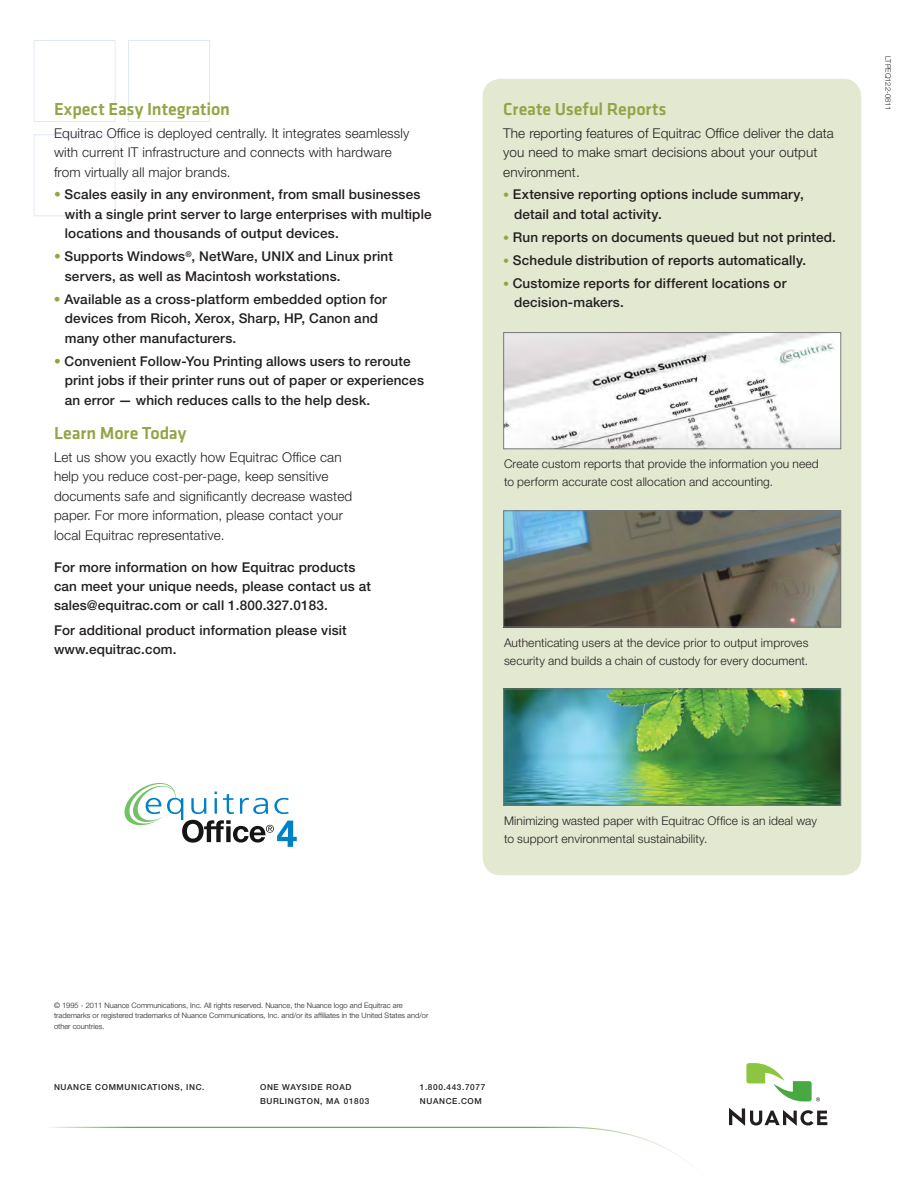
<style>
.page{position:relative;width:918px;height:1188px;background:#fff}
.page>*{position:absolute;margin:0;border:0;box-sizing:border-box;transform-origin:0 0}
.t1{font:500 18px "Klavika";letter-spacing:-.005em;color:#93a445}
.t2{font:500 13.5px/19.5px "Helvetica Neue LT Std";letter-spacing:.01em;color:#231f20}
.t3{font:300 13.5px/19.5px "Helvetica Neue LT Std";letter-spacing:.01em;color:#231f20}
.t4{font:300 12px/18px "Helvetica Neue LT";letter-spacing:.01em;color:#231f20}
.t5{font:500 8.25px/14.2px "Helvetica Neue LT";letter-spacing:.075em;color:#231f20}
.t6{font:300 7.5px/10.5px "Helvetica Neue LT";color:#231f20}
.t7{font:300 7.5px "Helvetica Neue LT Std";color:#231f20}
.s1{font-family:"Helvetica Neue LT";color:#93a445}
.s2{font-family:"Helvetica Neue LT";font-weight:300;font-size:12px;color:#93a445}
</style>
<div class="page">
<div style="left:483px;top:79px;width:378px;height:796px;background:#e3e8d0;border-radius:18px"></div>
<svg style="left:569px;top:1108px;width:258px;height:55px"></svg>
<svg style="left:746px;top:1063px;width:74px;height:38px"></svg>
<div style="left:34px;top:40px;width:82px;height:82px;border:1px solid #e0e8f6"></div>
<div style="left:128px;top:40px;width:82px;height:82px;border:1px solid #e0e8f6"></div>
<div style="left:34px;top:134px;width:82px;height:82px;border:1px solid #e0e8f6"></div>
<svg style="left:125px;top:783px;width:172px;height:64px"></svg>
<img style="left:505px;top:691px;width:334px;height:113px">
<div style="left:503px;top:689px;width:338px;height:117px;border:1px solid #77787b"></div>
<img style="left:505px;top:334px;width:334px;height:113px">
<div style="left:503px;top:332px;width:338px;height:117px;border:1px solid #77787b"></div>
<img style="left:505px;top:512px;width:334px;height:113px">
<div style="left:503px;top:510px;width:338px;height:117px;border:1px solid #77787b"></div>
<h1 class="t1" style="left:54px;top:102px;width:178px">Expect Easy Integration</h1>
<p class="t3" style="left:54px;top:124px;width:357px">Equitrac Office is deployed centrally. It integrates seamlessly with current IT infrastructure and connects with hardware from virtually all major brands.</p>
<p class="t2" style="left:65px;top:186px;width:368px;text-indent:-11px"><span class="s1">•</span> Scales easily in any environment, from small businesses with a single print server to large enterprises with multiple locations and thousands of output devices.</p>
<p class="t2" style="left:65px;top:248px;width:330px;text-indent:-11px"><span class="s1">•</span> Supports Windows<sup>®</sup>, NetWare, UNIX and Linux print servers, as well as Macintosh workstations.</p>
<p class="t2" style="left:65px;top:290px;width:324px;text-indent:-11px"><span class="s1">•</span> Available as a cross-platform embedded option for devices from Ricoh, Xerox, Sharp, HP, Canon and many other manufacturers.</p>
<p class="t2" style="left:65px;top:352px;width:361px;text-indent:-11px"><span class="s1">•</span> Convenient Follow-You Printing allows users to reroute print jobs if their printer runs out of paper or experiences an error — which reduces calls to the help desk.</p>
<h1 class="t1" style="left:54px;top:426px;width:134px">Learn More Today</h1>
<p class="t3" style="left:54px;top:449px;width:300px">Let us show you exactly how Equitrac Office can help you reduce cost-per-page, keep sensitive documents safe and significantly decrease wasted paper. For more information, please contact your local Equitrac representative.</p>
<p class="t2" style="left:54px;top:559px;width:318px;line-height:18.8px">For more information on how Equitrac products can meet your unique needs, please contact us at sales@equitrac.com or call 1.800.327.0183.</p>
<p class="t2" style="left:54px;top:622px;width:294px;line-height:18.8px">For additional product information please visit www.equitrac.com.</p>
<h1 class="t1" style="left:503px;top:102px;width:165px">Create Useful Reports</h1>
<p class="t3" style="left:503px;top:124px;width:332px">The reporting features of Equitrac Office deliver the data you need to make smart decisions about your output environment.</p>
<p class="t2" style="left:514px;top:186px;width:291px;text-indent:-11px"><span class="s2">•</span> Extensive reporting options include summary, detail and total activity.</p>
<p class="t2" style="left:503px;top:228px;width:334px"><span class="s2">•</span> Run reports on documents queued but not printed.</p>
<p class="t2" style="left:503px;top:251px;width:305px"><span class="s2">•</span> Schedule distribution of reports automatically.</p>
<p class="t2" style="left:514px;top:274px;width:274px;text-indent:-11px"><span class="s2">•</span> Customize reports for different locations or decision-makers.</p>
<p class="t7" style="left:891px;top:56px;width:56px;rotate:90deg">LTPEQ122-0811</p>
<p class="t4" style="left:504px;top:456px;width:316px">Create custom reports that provide the information you need to perform accurate cost allocation and accounting.</p>
<p class="t4" style="left:504px;top:635px;width:306px">Authenticating users at the device prior to output improves security and builds a chain of custody for every document.</p>
<p class="t4" style="left:504px;top:813px;width:314px">Minimizing wasted paper with Equitrac Office is an ideal way to support environmental sustainability.</p>
<p class="t6" style="left:54px;top:1000px;width:376px">© 1995 - 2011 Nuance Communications, Inc. All rights reserved. Nuance, the Nuance logo and Equitrac are trademarks or registered trademarks of Nuance Communications, Inc. and/or its affiliates in the United States and/or other countries.</p>
<p class="t5" style="left:54px;top:1080px;width:152px">NUANCE COMMUNICATIONS, INC.</p>
<p class="t5" style="left:420px;top:1080px;width:67px">1.800.443.7077<br>NUANCE.COM</p>
<p class="t5" style="left:260px;top:1080px;width:111px">ONE WAYSIDE ROAD<br>BURLINGTON, MA 01803</p>
</div>
